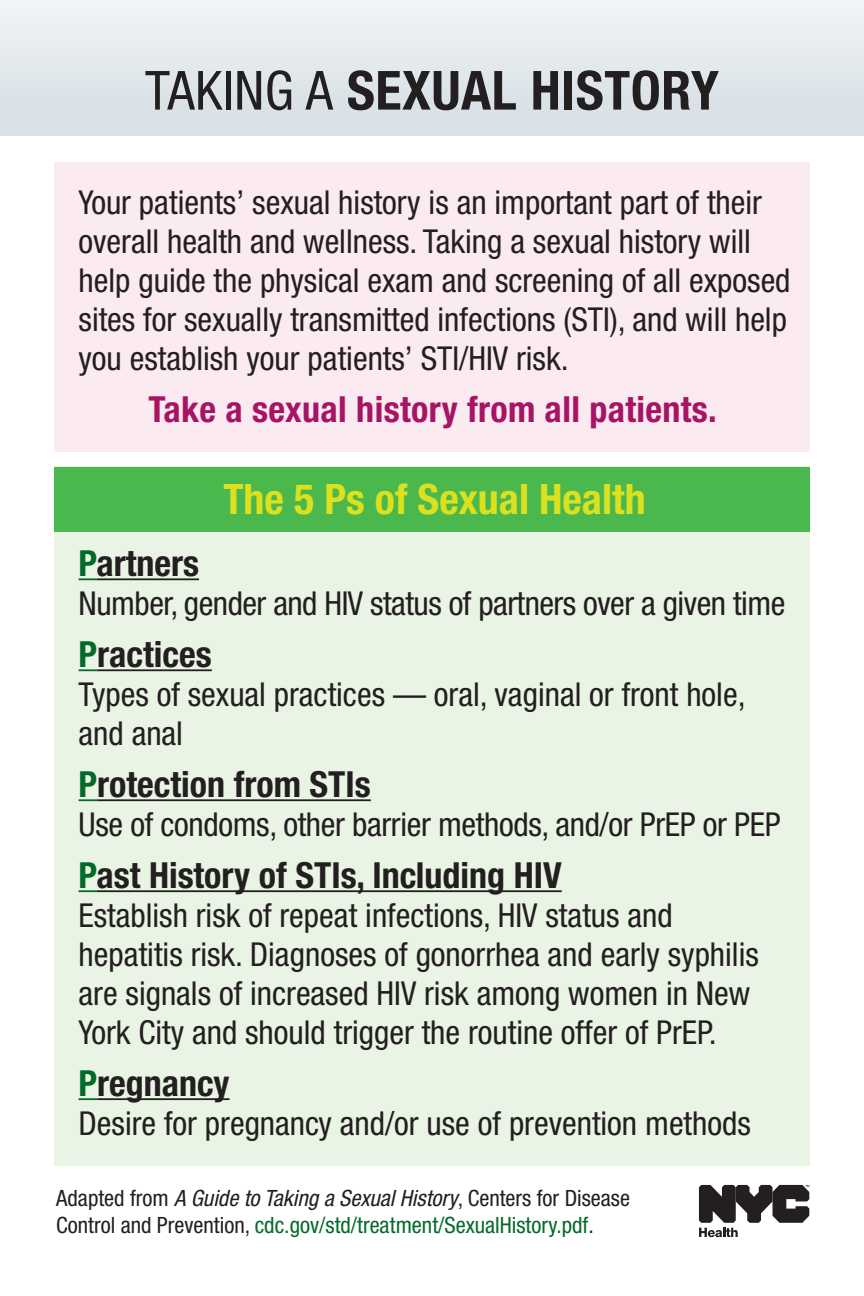
<style>
.page{position:relative;width:864px;height:1296px;background:#fff}
.page>*{position:absolute;margin:0;border:0;box-sizing:border-box;transform-origin:0 0}
.t1{font:700 condensed 54px "Helvetica Neue";letter-spacing:.01em;color:#231f20}
.t2{font:700 condensed 42px "Helvetica Neue";color:#dbe11e}
.t3{font:700 condensed 36px "Helvetica Neue";color:#231f20}
.t4{font:700 condensed 36px "Helvetica Neue";letter-spacing:.01em;color:#a81464}
.t5{font:condensed 33px/39px "Helvetica Neue";color:#231f20}
.t6{font:condensed 22.5px/27px "Helvetica Neue";color:#231f20}
.s1{font-weight:400}
.s2{color:#046a29}
.s3{font-style:italic}
</style>
<div class="page">
<div style="left:54px;top:467px;width:756px;height:699px;background:#e9f4e4"></div>
<div style="left:54px;top:162px;width:756px;height:289px;background:#fceaf1"></div>
<div style="left:0;top:0;width:864px;height:136px;background:linear-gradient(to right,#e3e9ed,#e3e9ed)"></div>
<svg style="left:79px;top:578px;width:17px;height:2px"></svg>
<hr style="left:96px;top:578px;width:103px;height:2px;background:#231f20">
<svg style="left:79px;top:669px;width:18px;height:2px"></svg>
<hr style="left:97px;top:669px;width:115px;height:2px;background:#231f20">
<svg style="left:79px;top:799px;width:18px;height:2px"></svg>
<hr style="left:97px;top:799px;width:274px;height:2px;background:#231f20">
<svg style="left:79px;top:890px;width:17px;height:2px"></svg>
<hr style="left:96px;top:890px;width:466px;height:2px;background:#231f20">
<svg style="left:79px;top:1098px;width:18px;height:2px"></svg>
<hr style="left:97px;top:1098px;width:133px;height:2px;background:#231f20">
<div style="left:54px;top:467px;width:756px;height:65px;background:#4bb84d"></div>
<svg style="left:699px;top:1185px;width:110px;height:52px"></svg>
<p class="t1" style="left:145px;top:58px;width:575px"><span class="s1">TAKING A</span> SEXUAL HISTORY</p>
<p class="t5" style="left:79px;top:182px;width:714px">Your patients’ sexual history is an important part of their overall health and wellness. Taking a sexual history will help guide the physical exam and screening of all exposed sites for sexually transmitted infections (STI), and will help you establish your patients’ STI/HIV risk.</p>
<p class="t4" style="left:149px;top:387px;width:570px">Take a sexual history from all patients.</p>
<p class="t2" style="left:223px;top:474px;width:424px">The 5 Ps of Sexual Health</p>
<p class="t3" style="left:79px;top:541px;width:122px"><span class="s2">P</span>artners</p>
<p class="t5" style="left:79px;top:583px;width:708px">Number, gender and HIV status of partners over a given time</p>
<p class="t3" style="left:79px;top:632px;width:135px"><span class="s2">P</span>ractices</p>
<p class="t5" style="left:79px;top:674px;width:669px">Types of sexual practices — oral, vaginal or front hole, and anal</p>
<p class="t3" style="left:79px;top:762px;width:294px"><span class="s2">P</span>rotection from STIs</p>
<p class="t5" style="left:79px;top:804px;width:704px">Use of condoms, other barrier methods, and/or PrEP or PEP</p>
<p class="t3" style="left:79px;top:853px;width:485px"><span class="s2">P</span>ast History of STIs, Including HIV</p>
<p class="t5" style="left:79px;top:895px;width:682px">Establish risk of repeat infections, HIV status and hepatitis risk. Diagnoses of gonorrhea and early syphilis are signals of increased HIV risk among women in New York City and should trigger the routine offer of PrEP.</p>
<p class="t3" style="left:79px;top:1061px;width:152px"><span class="s2">P</span>regnancy</p>
<p class="t5" style="left:79px;top:1103px;width:674px">Desire for pregnancy and/or use of prevention methods</p>
<p class="t6" style="left:56px;top:1184px;width:575px">Adapted from <span class="s3">A Guide to Taking a Sexual History</span>, Centers for Disease<br>Control and Prevention, <span class="s2">cdc.gov/std/treatment/SexualHistory.pdf</span>.</p>
</div>
